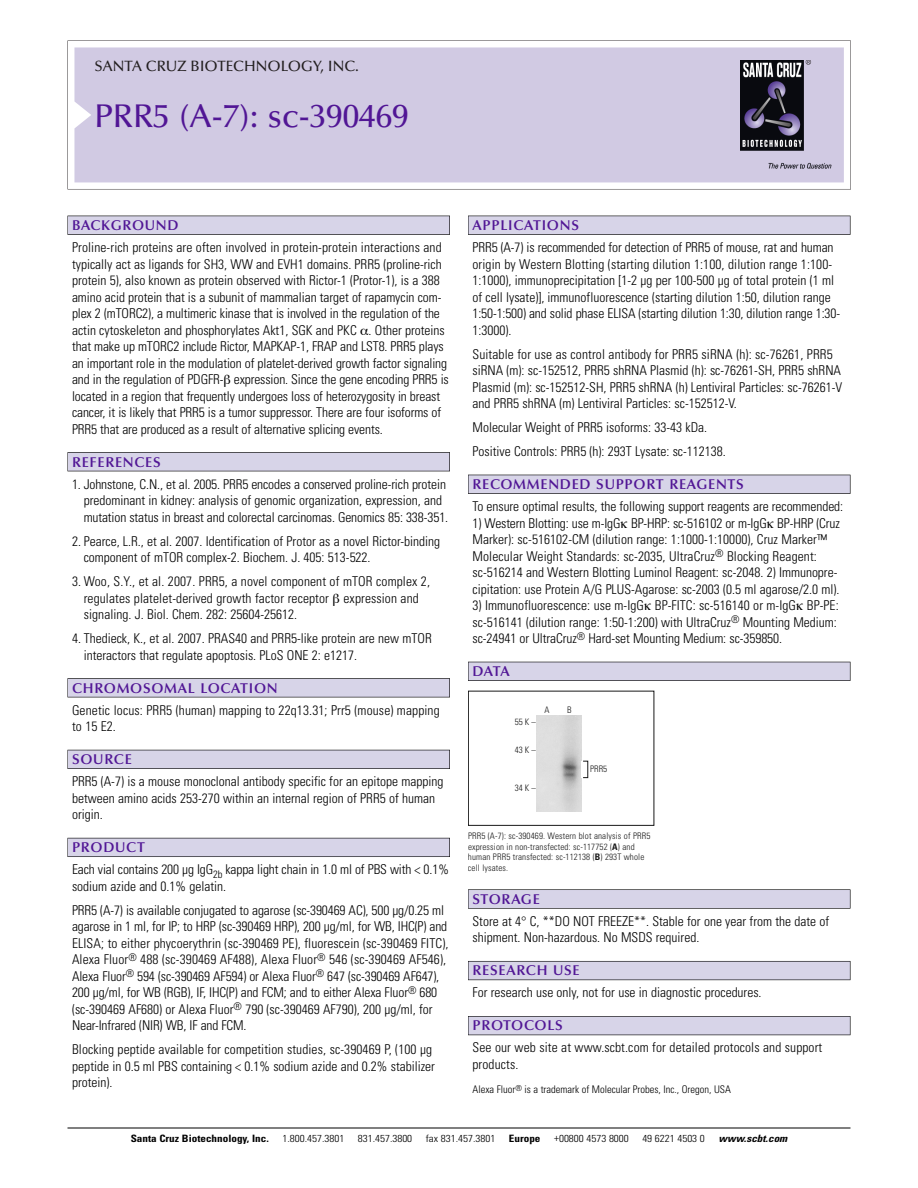
<style>
.page{position:relative;width:918px;height:1188px;background:#fff}
.page>*{position:absolute;margin:0;border:0;box-sizing:border-box;transform-origin:0 0}
.t1{font:500 33px "Optima";color:#511695}
.t2{font:500 15px "Optima";color:#231f20}
.t3{font:600 14.25px "Optima";letter-spacing:.05em;color:#511695}
.t4{font:300 condensed 13.5px/16.5px "Univers";color:#000}
.t5{font:300 condensed 10.5px "Univers";color:#000}
.t6{font:300 condensed 10.2px "Univers";color:#000;scale:1.1 1}
.t7{font:700 condensed 10.2px "Univers";color:#000;scale:1.1 1}
.t8{font:italic 700 condensed 10.2px "Univers";color:#000;scale:1.1 1}
.t9{font:300 condensed 9px/10.5px "Univers";letter-spacing:.015em;color:#191919}
.s1{font-weight:700}
</style>
<div class="page">
<svg style="left:68px;top:40px;width:783px;height:149px"></svg>
<div style="left:74px;top:47px;width:770px;height:135px;background:#d1cae3"></div>
<img style="left:741px;top:60px;width:90px;height:108px">
<div style="left:68px;top:216px;width:382px;height:19px;background:#535256"></div>
<div style="left:68px;top:216px;width:381px;height:18px;background:#d7d4e8"></div>
<div style="left:68px;top:452px;width:382px;height:19px;background:#515155"></div>
<div style="left:68px;top:453px;width:381px;height:18px;background:#d7d4e8"></div>
<div style="left:68px;top:678px;width:382px;height:19px;background:#545357"></div>
<div style="left:68px;top:679px;width:381px;height:18px;background:#d7d4e8"></div>
<div style="left:68px;top:750px;width:382px;height:19px;background:#535259"></div>
<div style="left:68px;top:750px;width:381px;height:18px;background:#d7d4e8"></div>
<div style="left:68px;top:838px;width:382px;height:19px;background:#595860"></div>
<div style="left:68px;top:838px;width:381px;height:18px;background:#d7d4e8"></div>
<div style="left:468px;top:216px;width:382px;height:19px;background:#535256"></div>
<div style="left:468px;top:216px;width:382px;height:18px;background:#d7d4e8"></div>
<div style="left:468px;top:475px;width:382px;height:19px;background:#525156"></div>
<div style="left:468px;top:475px;width:382px;height:18px;background:#d7d4e8"></div>
<div style="left:468px;top:662px;width:382px;height:19px;background:#515057"></div>
<div style="left:468px;top:662px;width:382px;height:18px;background:#d7d4e8"></div>
<div style="left:468px;top:889px;width:382px;height:20px;background:#666"></div>
<div style="left:468px;top:890px;width:382px;height:18px;background:#d7d4e8"></div>
<div style="left:468px;top:961px;width:382px;height:19px;background:#5e5d65"></div>
<div style="left:468px;top:962px;width:382px;height:18px;background:#d7d4e8"></div>
<div style="left:468px;top:1016px;width:382px;height:19px;background:#55545b"></div>
<div style="left:468px;top:1017px;width:382px;height:18px;background:#d7d4e8"></div>
<hr style="left:68px;top:1128px;width:782px;height:1px;background:#000">
<div style="left:468px;top:691px;width:186px;height:135px;border:1px solid #191919"></div>
<img style="left:537px;top:716px;width:44px;height:95px">
<p class="t2" style="left:94px;top:60px;width:266px">SANTA CRUZ BIOTECHNOLOGY, INC.</p>
<p class="t1" style="left:94px;top:102px;width:316px">PRR5 (A-7): sc-390469</p>
<p class="t3" style="left:72px;top:219px;width:108px">BACKGROUND</p>
<p class="t4" style="left:72px;top:240px;width:378px">Proline-rich proteins are often involved in protein-protein interactions and typically act as ligands for SH3, WW and EVH1 domains. PRR5 (proline-rich protein 5), also known as protein observed with Rictor-1 (Protor-1), is a 388 amino acid protein that is a subunit of mammalian target of rapamycin com&shy;plex 2 (mTORC2), a multimeric kinase that is involved in the regulation of the actin cytoskeleton and phosphorylates Akt1, SGK and PKC . Other proteins that make up mTORC2 include Rictor, MAPKAP-1, FRAP and LST8. PRR5 plays an important role in the modulation of platelet-derived growth factor signaling and in the regulation of PDGFR- expression. Since the gene encoding PRR5 is located in a region that frequently undergoes loss of heterozygosity in breast cancer, it is likely that PRR5 is a tumor suppressor. There are four isoforms of PRR5 that are produced as a result of alternative splicing events.</p>
<p class="t3" style="left:72px;top:456px;width:90px">REFERENCES</p>
<p class="t4" style="left:84px;top:477px;width:366px;text-indent:-12px">1. Johnstone, C.N., et al. 2005. PRR5 encodes a conserved proline-rich protein predominant in kidney: analysis of genomic organization, expression, and mutation status in breast and colorectal carcinomas. Genomics 85: 338-351.</p>
<p class="t4" style="left:84px;top:534px;width:358px;text-indent:-12px">2. Pearce, L.R., et al. 2007. Identification of Protor as a novel Rictor-binding component of mTOR complex-2. Biochem. J. 405: 513-522.</p>
<p class="t4" style="left:84px;top:574px;width:348px;text-indent:-12px">3. Woo, S.Y., et al. 2007. PRR5, a novel component of mTOR complex 2, regulates platelet-derived growth factor receptor expression and signaling. J. Biol. Chem. 282: 25604-25612.</p>
<p class="t4" style="left:84px;top:631px;width:350px;text-indent:-12px">4. Thedieck, K., et al. 2007. PRAS40 and PRR5-like protein are new mTOR interactors that regulate apoptosis. PLoS ONE 2: e1217.</p>
<p class="t3" style="left:72px;top:682px;width:207px">CHROMOSOMAL LOCATION</p>
<p class="t4" style="left:72px;top:703px;width:369px">Genetic locus: PRR5 (human) mapping to 22q13.31; Prr5 (mouse) mapping to 15 E2.</p>
<p class="t3" style="left:72px;top:753px;width:61px">SOURCE</p>
<p class="t4" style="left:72px;top:775px;width:373px">PRR5 (A-7) is a mouse monoclonal antibody specific for an epitope mapping between amino acids 253-270 within an internal region of PRR5 of human origin.</p>
<p class="t3" style="left:72px;top:841px;width:74px">PRODUCT</p>
<p class="t4" style="left:72px;top:863px;width:379px">Each vial contains 200 µg IgG<sub>2b</sub> kappa light chain in 1.0 ml of PBS with &lt; 0.1% sodium azide and 0.1% gelatin.</p>
<p class="t4" style="left:72px;top:903px;width:378px">PRR5 (A-7) is available conjugated to agarose (sc-390469 AC), 500 µg/0.25 ml agarose in 1 ml, for IP; to HRP (sc-390469 HRP), 200 µg/ml, for WB, IHC(P) and ELISA; to either phycoerythrin (sc-390469 PE), fluorescein (sc-390469 FITC), Alexa Fluor<sup>®</sup> 488 (sc-390469 AF488), Alexa Fluor<sup>®</sup> 546 (sc-390469 AF546), Alexa Fluor<sup>®</sup> 594 (sc-390469 AF594) or Alexa Fluor<sup>®</sup> 647 (sc-390469 AF647), 200 µg/ml, for WB (RGB), IF, IHC(P) and FCM; and to either Alexa Fluor<sup>®</sup> 680 (sc-390469 AF680) or Alexa Fluor<sup>®</sup> 790 (sc-390469 AF790), 200 µg/ml, for Near-Infrared (NIR) WB, IF and FCM.</p>
<p class="t4" style="left:72px;top:1043px;width:364px">Blocking peptide available for competition studies, sc-390469 P, (100 µg peptide in 0.5 ml PBS containing &lt; 0.1% sodium azide and 0.2% stabilizer protein).</p>
<p class="t3" style="left:473px;top:219px;width:108px">APPLICATIONS</p>
<p class="t4" style="left:473px;top:240px;width:369px">PRR5 (A-7) is recommended for detection of PRR5 of mouse, rat and human origin by Western Blotting (starting dilution 1:100, dilution range 1:100- 1:1000), immunoprecipitation [1-2 µg per 100-500 µg of total protein (1 ml of cell lysate)], immunofluorescence (starting dilution 1:50, dilution range 1:50-1:500) and solid phase ELISA (starting dilution 1:30, dilution range 1:30- 1:3000).</p>
<p class="t4" style="left:473px;top:347px;width:371px">Suitable for use as control antibody for PRR5 siRNA (h): sc-76261, PRR5 siRNA (m): sc-152512, PRR5 shRNA Plasmid (h): sc-76261-SH, PRR5 shRNA Plasmid (m): sc-152512-SH, PRR5 shRNA (h) Lentiviral Particles: sc-76261-V and PRR5 shRNA (m) Lentiviral Particles: sc-152512-V.</p>
<p class="t4" style="left:473px;top:420px;width:236px">Molecular Weight of PRR5 isoforms: 33-43 kDa.</p>
<p class="t4" style="left:473px;top:444px;width:255px">Positive Controls: PRR5 (h): 293T Lysate: sc-112138.</p>
<p class="t3" style="left:473px;top:478px;width:273px">RECOMMENDED SUPPORT REAGENTS</p>
<p class="t4" style="left:473px;top:499px;width:372px">To ensure optimal results, the following support reagents are recommended:</p>
<p class="t4" style="left:473px;top:516px;width:369px">1) Western Blotting: use m-IgG BP-HRP: sc-516102 or m-IgG BP-HRP (Cruz Marker): sc-516102-CM (dilution range: 1:1000-1:10000), Cruz Marker™ Molecular Weight Standards: sc-2035, UltraCruz<sup>®</sup> Blocking Reagent: sc-516214 and Western Blotting Luminol Reagent: sc-2048. 2) Immunopre&shy;cipitation: use Protein A/G PLUS-Agarose: sc-2003 (0.5 ml agarose/2.0 ml).</p>
<p class="t4" style="left:473px;top:598px;width:368px">3) Immunofluorescence: use m-IgG BP-FITC: sc-516140 or m-IgG BP-PE: sc-516141 (dilution range: 1:50-1:200) with UltraCruz<sup>®</sup> Mounting Medium: sc-24941 or UltraCruz<sup>®</sup> Hard-set Mounting Medium: sc-359850.</p>
<p class="t3" style="left:473px;top:665px;width:39px">DATA</p>
<p class="t9" style="left:515px;top:717px;width:22px">55K–</p>
<p class="t9" style="left:515px;top:746px;width:22px">43K–</p>
<p class="t9" style="left:515px;top:783px;width:22px">34K–</p>
<p class="t9" style="left:545px;top:705px;width:7px">A</p>
<p class="t9" style="left:567px;top:705px;width:6px">B</p>
<p class="t9" style="left:590px;top:764px;width:18px">PRR5</p>
<p class="t9" style="left:468px;top:832px;width:184px">PRR5 (A-7): sc-390469. Western blot analysis of PRR5 expression in non-transfected: sc-117752 (<span class="s1">A</span>) and human PRR5 transfected: sc-112138 (<span class="s1">B</span>) 293T whole cell lysates.</p>
<p class="t3" style="left:473px;top:893px;width:69px">STORAGE</p>
<p class="t4" style="left:473px;top:914px;width:358px">Store at 4° C, **DO NOT FREEZE**. Stable for one year from the date of shipment. Non-hazardous. No MSDS required.</p>
<p class="t3" style="left:473px;top:965px;width:109px">RESEARCH USE</p>
<p class="t4" style="left:473px;top:986px;width:291px">For research use only, not for use in diagnostic procedures.</p>
<p class="t3" style="left:473px;top:1020px;width:92px">PROTOCOLS</p>
<p class="t4" style="left:473px;top:1041px;width:351px">See our web site at www.scbt.com for detailed protocols and support products.</p>
<p class="t5" style="left:473px;top:1085px;width:260px">Alexa Fluor<sup>®</sup> is a trademark of Molecular Probes, Inc., Oregon, USA</p>
<p class="t7" style="left:131px;top:1135px;width:127px">Santa Cruz Biotechnology, Inc.</p>
<p class="t6" style="left:282px;top:1135px;width:58px">1.800.457.3801</p>
<p class="t6" style="left:358px;top:1135px;width:51px">831.457.3800</p>
<p class="t6" style="left:426px;top:1135px;width:65px">fax 831.457.3801</p>
<p class="t7" style="left:509px;top:1135px;width:30px">Europe</p>
<p class="t6" style="left:554px;top:1135px;width:69px">+00800 4573 8000</p>
<p class="t6" style="left:642px;top:1135px;width:58px">49 6221 4503 0</p>
<p class="t8" style="left:719px;top:1135px;width:66px">www.scbt.com</p>
</div>
